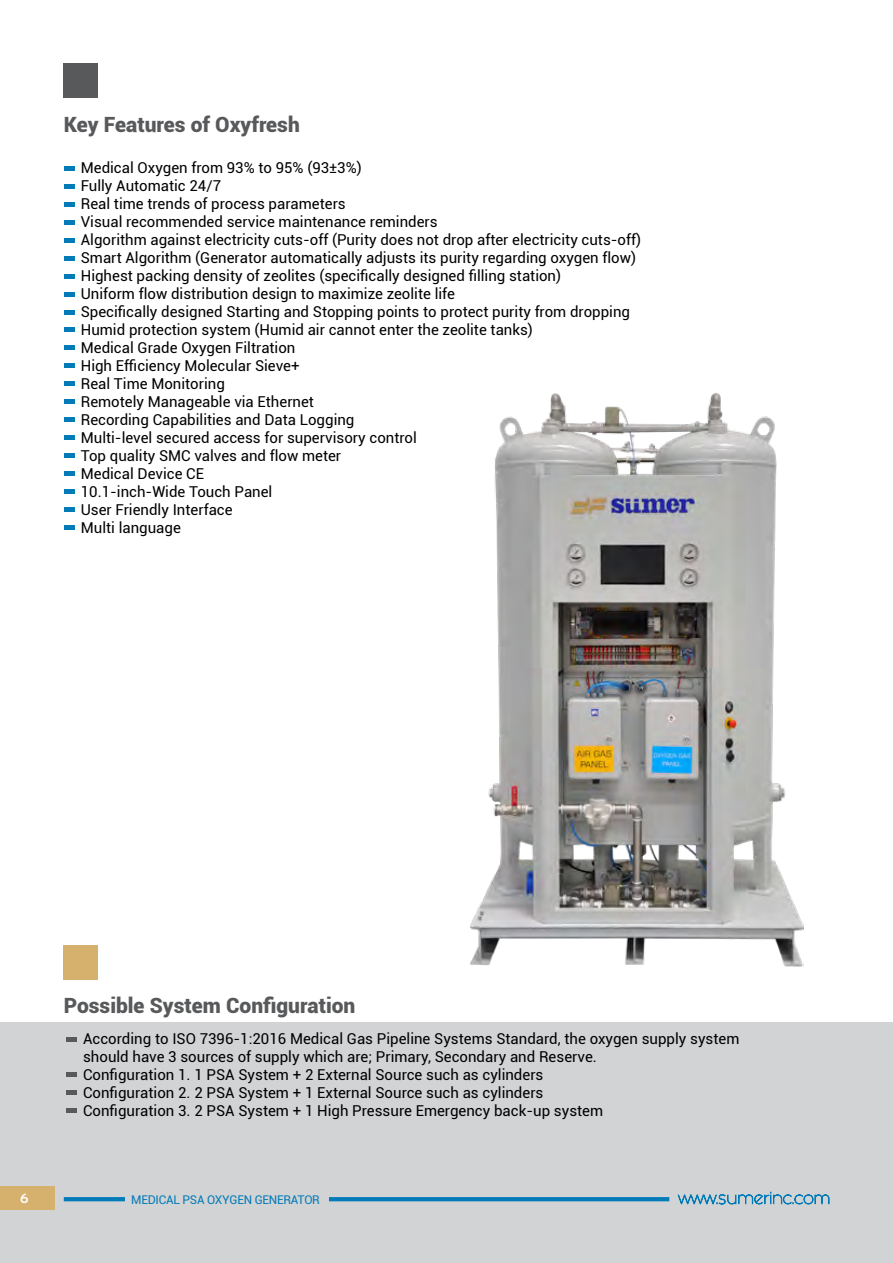
<style>
.page{position:relative;width:893px;height:1263px;background:#fff}
.page>*{position:absolute;margin:0;border:0;box-sizing:border-box;transform-origin:0 0}
.t1{font:900 21px "Roboto";color:#58595b}
.t2{font:15px/18px "Roboto";color:#000}
.t3{font:700 13.5px "Sansation";color:#fff}
.t4{font:12px "Roboto";letter-spacing:-.02em;color:#037bb9}
</style>
<div class="page">
<div style="left:0;top:1023px;width:893px;height:240px;background:#d1d3d4"></div>
<svg style="left:64px;top:1197px;width:605px;height:4px;background:#077cb9"></svg>
<svg style="left:678px;top:1192px;width:151px;height:12px"></svg>
<div style="left:0;top:1186px;width:54px;height:23px;background:#d6b16e"></div>
<div style="left:64px;top:945px;width:34px;height:34px;background:#d6b16e"></div>
<div style="left:64px;top:64px;width:34px;height:34px;background:#58595b"></div>
<img style="left:470px;top:393px;width:334px;height:574px">
<div style="left:126px;top:1194px;width:203px;height:18px;background:#d1d3d4"></div>
<hr style="left:66px;top:1037px;width:11px;height:4px;background:#58595b">
<hr style="left:66px;top:1073px;width:11px;height:4px;background:#58595b">
<hr style="left:66px;top:1091px;width:11px;height:4px;background:#58595b">
<div style="left:66px;top:1108px;width:11px;height:5px;background:#58595b"></div>
<div style="left:64px;top:166px;width:10px;height:5px;background:#037bb9"></div>
<hr style="left:64px;top:256px;width:10px;height:4px;background:#037bb9">
<hr style="left:64px;top:346px;width:10px;height:4px;background:#037bb9">
<div style="left:64px;top:435px;width:10px;height:5px;background:#037bb9"></div>
<div style="left:64px;top:184px;width:10px;height:5px;background:#037bb9"></div>
<hr style="left:64px;top:274px;width:10px;height:4px;background:#037bb9">
<hr style="left:64px;top:364px;width:10px;height:4px;background:#037bb9">
<hr style="left:64px;top:453px;width:10px;height:4px;background:#037bb9">
<div style="left:64px;top:202px;width:10px;height:5px;background:#037bb9"></div>
<hr style="left:64px;top:292px;width:10px;height:4px;background:#037bb9">
<hr style="left:64px;top:382px;width:10px;height:4px;background:#037bb9">
<hr style="left:64px;top:471px;width:10px;height:4px;background:#037bb9">
<div style="left:64px;top:220px;width:10px;height:5px;background:#037bb9"></div>
<hr style="left:64px;top:310px;width:10px;height:4px;background:#037bb9">
<div style="left:64px;top:399px;width:10px;height:5px;background:#037bb9"></div>
<hr style="left:64px;top:489px;width:10px;height:4px;background:#037bb9">
<hr style="left:64px;top:238px;width:10px;height:4px;background:#037bb9">
<hr style="left:64px;top:328px;width:10px;height:4px;background:#037bb9">
<div style="left:64px;top:417px;width:10px;height:5px;background:#037bb9"></div>
<hr style="left:64px;top:507px;width:10px;height:4px;background:#037bb9">
<hr style="left:64px;top:525px;width:10px;height:4px;background:#037bb9">
<h1 class="t1" style="left:64px;top:110px;width:238px">Key Features of Oxyfresh</h1>
<p class="t2" style="left:81px;top:158px;width:562px">Medical Oxygen from 93% to 95% (93±3%)<br>Fully Automatic 24/7<br>Real time trends of process parameters<br>Visual recommended service maintenance reminders<br>Algorithm against electricity cuts-off (Purity does not drop after electricity cuts-off)<br>Smart Algorithm (Generator automatically adjusts its purity regarding oxygen flow)<br>Highest packing density of zeolites (specifically designed filling station)<br>Uniform flow distribution design to maximize zeolite life<br>Specifically designed Starting and Stopping points to protect purity from dropping Humid protection system (Humid air cannot enter the zeolite tanks)<br>Medical Grade Oxygen Filtration<br>High Efficiency Molecular Sieve+<br>Real Time Monitoring<br>Remotely Manageable via Ethernet<br>Recording Capabilities and Data Logging<br>Multi-level secured access for supervisory control<br>Top quality SMC valves and flow meter<br>Medical Device CE<br>10.1-inch-Wide Touch Panel<br>User Friendly Interface<br>Multi language</p>
<p class="t3" style="left:20px;top:1191px;width:10px">6</p>
<h1 class="t1" style="left:64px;top:991px;width:293px">Possible System Configuration</h1>
<p class="t2" style="left:83px;top:1029px;width:658px">According to ISO 7396-1:2016 Medical Gas Pipeline Systems Standard, the oxygen supply system should have 3 sources of supply which are; Primary, Secondary and Reserve.<br>Configuration 1. 1 PSA System + 2 External Source such as cylinders<br>Configuration 2. 2 PSA System + 1 External Source such as cylinders<br>Configuration 3. 2 PSA System + 1 High Pressure Emergency back-up system</p>
<p class="t4" style="left:131px;top:1191px;width:190px">MEDICAL PSA OXYGEN GENERATOR</p>
</div>
